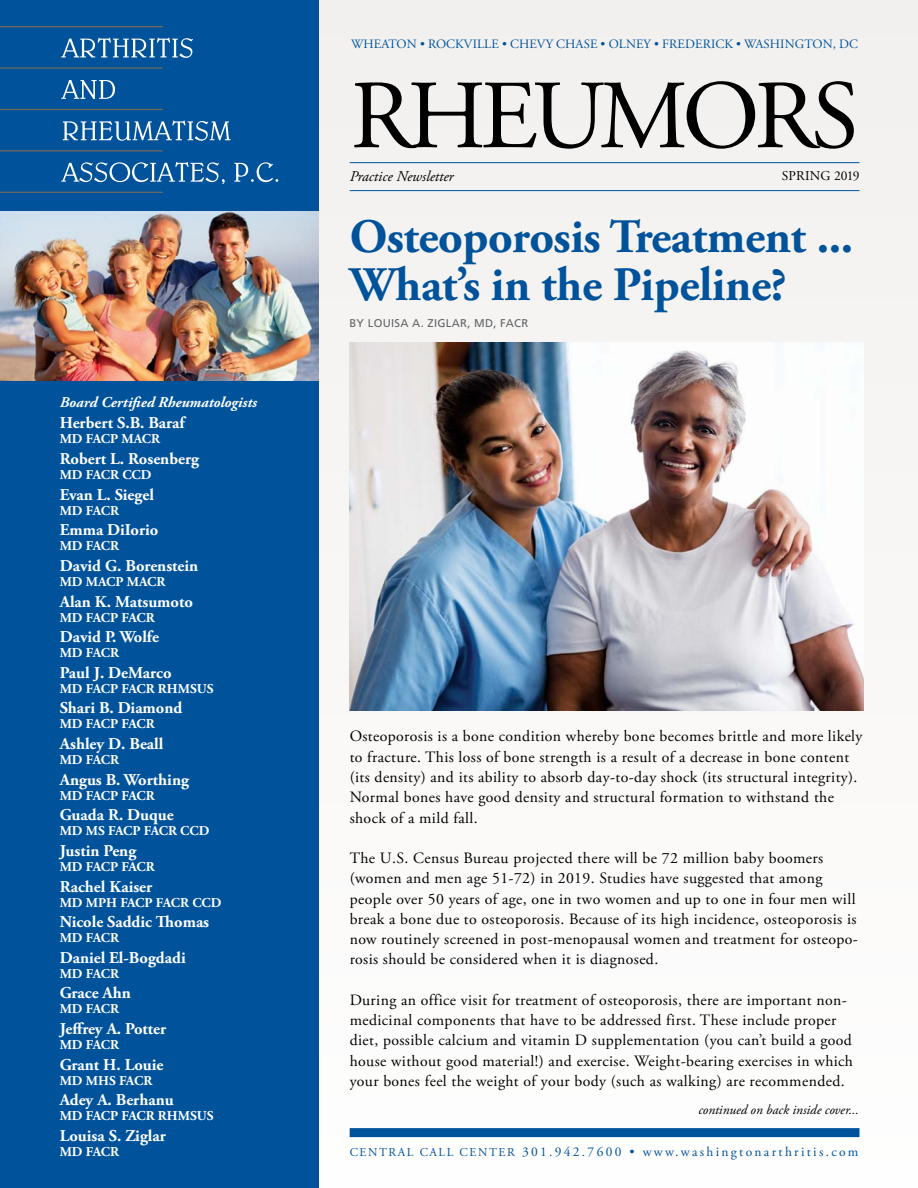
<style>
.page{position:relative;width:918px;height:1188px;background:#faf9f8}
.page>*{position:absolute;margin:0;border:0;box-sizing:border-box;transform-origin:0 0}
.t1{font:97.5px "Adobe Garamond Pro";letter-spacing:-.06em;color:#000}
.t2{font:700 48px/48px "Adobe Garamond Pro";letter-spacing:-.01em;color:#00539b}
.t3{font:700 16.5px "Adobe Garamond Pro";color:#fff}
.t4{font:15.75px/20.2px "Adobe Garamond Pro";letter-spacing:.025em;color:#000}
.t5{font:italic 700 15px "Adobe Garamond Pro";color:#fff}
.t6{font:italic 15px "Adobe Garamond Pro";color:#000}
.t7{font:700 13.5px "Adobe Garamond Pro";color:#fff}
.t8{font:13.5px "Adobe Garamond Pro";letter-spacing:.17em;color:#00539b}
.t9{font:700 13.5px "Adobe Garamond Pro";letter-spacing:-.025em;color:#fff}
.t10{font:italic 13.5px "Adobe Garamond Pro";color:#000}
.t11{font:13.5px "Adobe Garamond Pro";letter-spacing:.015em;color:#000}
.t12{font:12.75px "Adobe Garamond Pro";letter-spacing:.01em;color:#00539b}
.t13{font:11.25px "Frutiger";letter-spacing:.025em;color:#636466}
.s1{font-size:12px}
</style>
<div class="page">
<div style="left:1px;top:0;width:318px;height:1188px;background:#00539b"></div>
<svg style="left:61px;top:162px;width:164px;height:22px"></svg>
<svg style="left:234px;top:162px;width:44px;height:20px"></svg>
<svg style="left:63px;top:121px;width:167px;height:20px"></svg>
<svg style="left:61px;top:80px;width:54px;height:19px"></svg>
<svg style="left:61px;top:38px;width:132px;height:20px"></svg>
<hr style="left:1px;top:26px;width:162px;height:1px;background:#7d6a55">
<hr style="left:1px;top:67px;width:162px;height:2px;background:#7d6a55">
<hr style="left:1px;top:109px;width:162px;height:1px;background:#7d6a55">
<hr style="left:1px;top:150px;width:162px;height:1px;background:#7d6a55">
<hr style="left:1px;top:192px;width:162px;height:1px;background:#7d6a55">
<img style="left:0;top:211px;width:318px;height:169px">
<hr style="left:350px;top:190px;width:510px;height:1px;background:#00539b">
<hr style="left:350px;top:162px;width:510px;height:1px;background:#00539b">
<div style="left:350px;top:1128px;width:510px;height:9px;background:#00539b"></div>
<img style="left:350px;top:343px;width:514px;height:368px">
<p class="t5" style="left:60px;top:394px;width:199px">Board Certified Rheumatologists</p>
<p class="t3" style="left:60px;top:414px;width:126px">Herbert S.B. Baraf</p>
<p class="t7" style="left:60px;top:431px;width:102px">MD FACP MACR</p>
<p class="t3" style="left:60px;top:449px;width:141px">Robert L. Rosenberg</p>
<p class="t7" style="left:60px;top:467px;width:93px">MD FACR CCD</p>
<p class="t3" style="left:60px;top:485px;width:96px">Evan L. Siegel</p>
<p class="t7" style="left:60px;top:503px;width:61px">MD FACR</p>
<p class="t3" style="left:60px;top:520px;width:100px">Emma DiIorio</p>
<p class="t7" style="left:60px;top:538px;width:61px">MD FACR</p>
<p class="t3" style="left:60px;top:556px;width:140px">David G. Borenstein</p>
<p class="t7" style="left:60px;top:574px;width:107px">MD MACP MACR</p>
<p class="t3" style="left:60px;top:592px;width:135px">Alan K. Matsumoto</p>
<p class="t9" style="left:60px;top:609px;width:96px">MD FACP FACR</p>
<p class="t3" style="left:60px;top:627px;width:101px">David P. Wolfe</p>
<p class="t7" style="left:60px;top:645px;width:61px">MD FACR</p>
<p class="t3" style="left:60px;top:663px;width:113px">Paul J. DeMarco</p>
<p class="t7" style="left:60px;top:681px;width:155px">MD FACP FACR RHMSUS</p>
<p class="t3" style="left:60px;top:699px;width:124px">Shari B. Diamond</p>
<p class="t9" style="left:60px;top:716px;width:96px">MD FACP FACR</p>
<p class="t3" style="left:60px;top:734px;width:105px">Ashley D. Beall</p>
<p class="t7" style="left:60px;top:752px;width:61px">MD FACR</p>
<p class="t3" style="left:60px;top:770px;width:131px">Angus B. Worthing</p>
<p class="t9" style="left:60px;top:788px;width:96px">MD FACP FACR</p>
<p class="t3" style="left:60px;top:805px;width:116px">Guada R. Duque</p>
<p class="t7" style="left:60px;top:823px;width:151px">MD MS FACP FACR CCD</p>
<p class="t3" style="left:60px;top:841px;width:78px">Justin Peng</p>
<p class="t9" style="left:60px;top:859px;width:96px">MD FACP FACR</p>
<p class="t3" style="left:60px;top:877px;width:94px">Rachel Kaiser</p>
<p class="t7" style="left:60px;top:894px;width:163px">MD MPH FACP FACR CCD</p>
<p class="t3" style="left:60px;top:912px;width:151px">Nicole Saddic Thomas</p>
<p class="t7" style="left:60px;top:930px;width:61px">MD FACR</p>
<p class="t3" style="left:60px;top:948px;width:127px">Daniel El-Bogdadi</p>
<p class="t7" style="left:60px;top:966px;width:61px">MD FACR</p>
<p class="t3" style="left:60px;top:984px;width:73px">Grace Ahn</p>
<p class="t7" style="left:60px;top:1001px;width:61px">MD FACR</p>
<p class="t3" style="left:60px;top:1019px;width:108px">Jeffrey A. Potter</p>
<p class="t7" style="left:60px;top:1037px;width:61px">MD FACR</p>
<p class="t3" style="left:60px;top:1055px;width:105px">Grant H. Louie</p>
<p class="t7" style="left:60px;top:1073px;width:94px">MD MHS FACR</p>
<p class="t3" style="left:60px;top:1090px;width:116px">Adey A. Berhanu</p>
<p class="t7" style="left:60px;top:1108px;width:155px">MD FACP FACR RHMSUS</p>
<p class="t3" style="left:60px;top:1126px;width:108px">Louisa S. Ziglar</p>
<p class="t7" style="left:60px;top:1144px;width:61px">MD FACR</p>
<p class="t12" style="left:351px;top:36px;width:277px">WHEATON • ROCKVILLE • CHEVY CHASE • Olney</p>
<p class="t12" style="left:654px;top:36px;width:50px">• Frederick</p>
<p class="t12" style="left:736px;top:36px;width:123px">• WASHINGTON, DC</p>
<h1 class="t1" style="left:350px;top:58px;width:389px">Rheumors</h1>
<p class="t6" style="left:350px;top:167px;width:106px">Practice Newsletter</p>
<p class="t11" style="left:782px;top:168px;width:79px">spring 2019</p>
<h2 class="t2" style="left:350px;top:214px;width:505px">Osteoporosis Treatment ...<br>What’s in the Pipeline?</h2>
<p class="t13" style="left:350px;top:316px;width:179px">BY LOUISA A. ZIGLAR, MD, FACR</p>
<p class="t4" style="left:350px;top:727px;width:514px">Osteoporosis is a bone condition whereby bone becomes brittle and more likely to fracture. This loss of bone strength is a result of a decrease in bone content (its density) and its ability to absorb day-to-day shock (its structural integrity).<br>Normal bones have good density and structural formation to withstand the shock of a mild fall.</p>
<p class="t4" style="left:350px;top:848px;width:510px">The U.S. Census Bureau projected there will be 72 million baby boomers (women and men age 51-72) in 2019. Studies have suggested that among people over 50 years of age, one in two women and up to one in four men will break a bone due to osteoporosis. Because of its high incidence, osteoporosis is now routinely screened in post-menopausal women and treatment for osteopo&shy;rosis should be considered when it is diagnosed.</p>
<p class="t4" style="left:350px;top:990px;width:505px">During an office visit for treatment of osteoporosis, there are important non&shy;medicinal components that have to be addressed first. These include proper diet, possible calcium and vitamin D supplementation (you can’t build a good house without good material!) and exercise. Weight-bearing exercises in which your bones feel the weight of your body (such as walking) are recommended.</p>
<p class="t10" style="left:698px;top:1102px;width:162px">continued on back inside cover...</p>
<p class="t8" style="left:350px;top:1144px;width:510px"><span class="s1">CENTRAL CALL CENTER</span> 301.942.7600 • www.washingtonarthritis.com</p>
</div>
